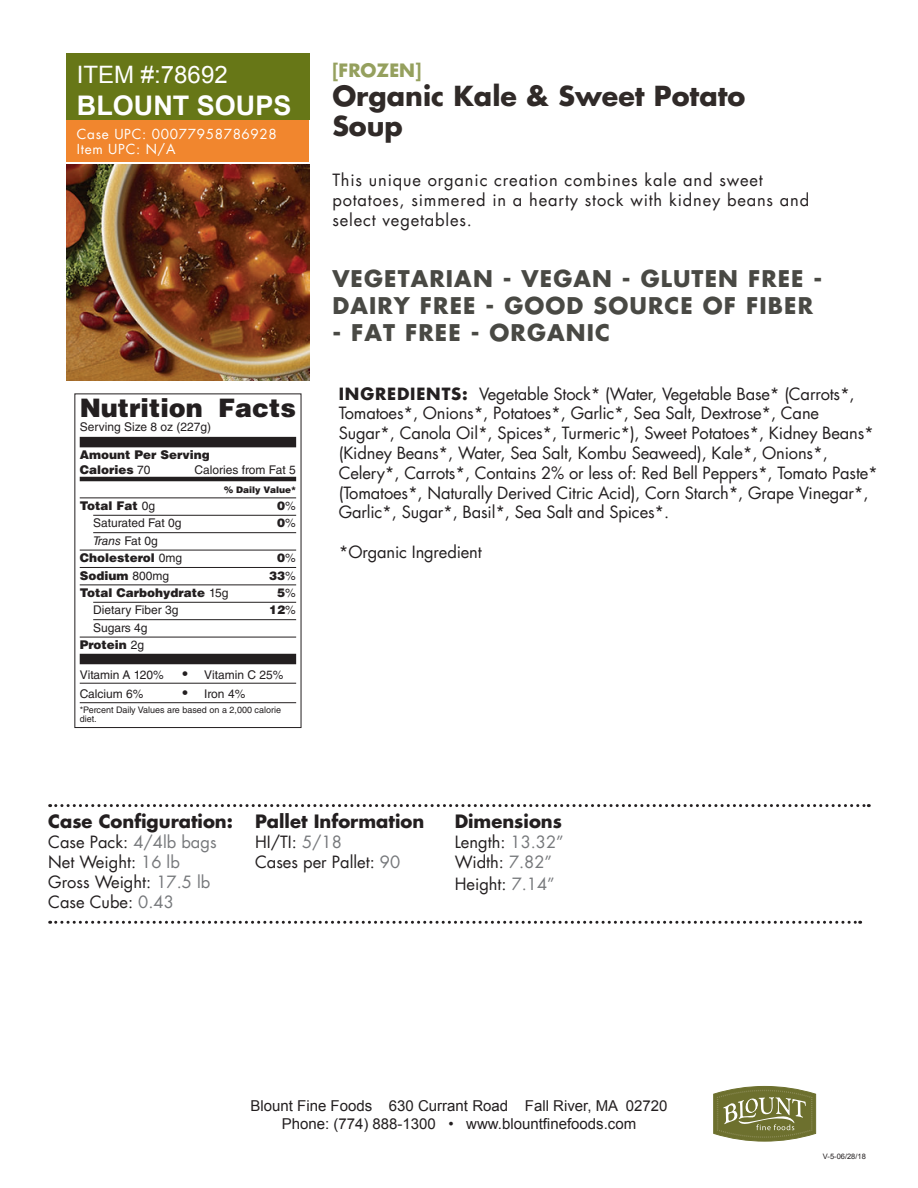
<style>
.page{position:relative;width:918px;height:1188px;background:#fff}
.page>*{position:absolute;margin:0;border:0;box-sizing:border-box;transform-origin:0 0}
.t1{font:700 27px/30px "Futura";color:#302a28}
.t2{font:700 27px "Arial";color:#fff}
.t3{font:900 25.5px "Helvetica LT Std";color:#231f20}
.t4{font:24px "Arial";color:#fff}
.t5{font:700 22.5px/27px "Futura";letter-spacing:.05em;color:#494944}
.t6{font:700 18px "Futura";color:#231f20}
.t7{font:700 18px "Futura";color:#95a05e}
.t8{font:16.5px/19.8px "Futura";letter-spacing:-.01em;color:#231f20}
.t9{font:16.5px/19.8px "Futura";letter-spacing:.05em;color:#231f20}
.t10{font:15px/18px "Arial";color:#231f20;text-align:center}
.t11{font:13.5px/15px "Futura";letter-spacing:.05em;color:#fff}
.t12{font:12px/17.4px "Helvetica LT Std";color:#231f20;text-align:right}
.t13{font:900 12px/14.4px "Helvetica LT Std";color:#231f20}
.t14{font:9px/9px "Helvetica LT Std";color:#231f20}
.t15{font:900 9px "Helvetica LT Std";color:#231f20}
.t16{font:7.5px "Arial";color:#231f20}
.s1{font-weight:400}
.s2{font-weight:400;font-style:italic}
.s3{font-weight:900}
.s4{font-size:15px}
.s5{font-weight:700}
.s6{color:#76787b}
</style>
<div class="page">
<div style="left:66px;top:54px;width:243px;height:66px;background:#677717"></div>
<img style="left:66px;top:164px;width:243px;height:216px">
<svg style="left:713px;top:1086px;width:103px;height:55px;background:#898c57"></svg>
<div style="left:66px;top:120px;width:243px;height:41px;background:#f1862e"></div>
<svg style="left:50px;top:804px;width:819px;height:3px"></svg>
<svg style="left:50px;top:921px;width:811px;height:3px"></svg>
<div style="left:80px;top:437px;width:216px;height:10px;background:#231f20"></div>
<hr style="left:80px;top:477px;width:216px;height:4px;background:#231f20">
<hr style="left:80px;top:498px;width:216px;height:1px;background:#231f20">
<hr style="left:93px;top:515px;width:203px;height:1px;background:#231f20">
<hr style="left:93px;top:532px;width:203px;height:1px;background:#231f20">
<hr style="left:80px;top:550px;width:216px;height:1px;background:#231f20">
<hr style="left:80px;top:567px;width:216px;height:1px;background:#231f20">
<hr style="left:80px;top:585px;width:216px;height:1px;background:#231f20">
<hr style="left:93px;top:602px;width:203px;height:1px;background:#231f20">
<hr style="left:93px;top:619px;width:203px;height:1px;background:#231f20">
<hr style="left:80px;top:637px;width:216px;height:1px;background:#231f20">
<div style="left:80px;top:654px;width:216px;height:10px;background:#231f20"></div>
<hr style="left:80px;top:683px;width:216px;height:1px;background:#231f20">
<hr style="left:80px;top:702px;width:216px;height:1px;background:#231f20">
<h3 class="t4" style="left:77px;top:59px;width:152px">ITEM #:78692</h3>
<h1 class="t2" style="left:77px;top:87px;width:216px">BLOUNT SOUPS</h1>
<p class="t11" style="left:77px;top:126px;width:202px">Case UPC: 00077958786928<br>Item UPC: N/A</p>
<h2 class="t3" style="left:80px;top:391px;width:218px">Nutrition Facts</h2>
<p class="t12" style="left:80px;top:419px;width:133px">Serving Size 8 oz (227g)</p>
<p class="t13" style="left:80px;top:448px;width:132px">Amount Per Serving<br>Calories <span class="s1">70</span></p>
<p class="t12" style="left:195px;top:461px;width:103px">Calories from Fat 5</p>
<p class="t15" style="left:224px;top:484px;width:74px">% Daily Value*</p>
<p class="t13" style="left:80px;top:498px;width:77px">Total Fat <span class="s1">0g</span></p>
<p class="t13" style="left:277px;top:498px;width:20px">0<span class="s1">%</span></p>
<p class="t12" style="left:93px;top:515px;width:90px">Saturated Fat 0g</p>
<p class="t13" style="left:277px;top:516px;width:20px">0<span class="s1">%</span></p>
<p class="t13" style="left:80px;top:532px;width:104px;line-height:17.4px;text-indent:14px"><span class="s2">Trans</span> <span class="s1">Fat 0g<br></span>Cholesterol <span class="s1">0mg</span></p>
<p class="t13" style="left:277px;top:550px;width:20px">0<span class="s1">%</span></p>
<p class="t13" style="left:80px;top:568px;width:91px">Sodium <span class="s1">800mg</span></p>
<p class="t13" style="left:269px;top:568px;width:28px">33<span class="s1">%</span></p>
<p class="t13" style="left:80px;top:585px;width:150px">Total Carbohydrate <span class="s1">15g</span></p>
<p class="t13" style="left:277px;top:585px;width:20px">5<span class="s1">%</span></p>
<p class="t12" style="left:93px;top:602px;width:87px">Dietary Fiber 3g</p>
<p class="t13" style="left:269px;top:603px;width:28px">12<span class="s1">%</span></p>
<p class="t12" style="left:80px;top:619px;width:69px">Sugars 4g<br><span class="s3">Protein</span> 2g</p>
<p class="t12" style="left:80px;top:665px;width:205px;line-height:19.5px;text-align:left">Vitamin A 120% <span class="s4">•</span> Vitamin C 25%<br>Calcium 6%</p>
<p class="t12" style="left:182px;top:685px;width:64px"><span class="s4">•</span> Iron 4%</p>
<p class="t14" style="left:80px;top:705px;width:203px">*Percent Daily Values are based on a 2,000 calorie diet.</p>
<p class="t7" style="left:332px;top:57px;width:91px">[FROZEN]</p>
<h1 class="t1" style="left:332px;top:80px;width:414px">Organic Kale &amp; Sweet Potato<br>Soup</h1>
<p class="t9" style="left:332px;top:170px;width:479px">This unique organic creation combines kale and sweet potatoes, simmered in a hearty stock with kidney beans and select vegetables.</p>
<h3 class="t5" style="left:332px;top:264px;width:492px">VEGETARIAN - VEGAN - GLUTEN FREE -<br>DAIRY FREE - GOOD SOURCE OF FIBER</h3>
<h3 class="t5" style="left:332px;top:318px;width:279px">- FAT FREE - ORGANIC</h3>
<p class="t8" style="left:339px;top:383px;width:541px"><span class="s5">INGREDIENTS:</span> Vegetable Stock* (Water, Vegetable Base* (Carrots*, Tomatoes*, Onions*, Potatoes*, Garlic*, Sea Salt, Dextrose*, Cane Sugar*, Canola Oil*, Spices*, Turmeric*), Sweet Potatoes*, Kidney Beans* (Kidney Beans*, Water, Sea Salt, Kombu Seaweed), Kale*, Onions*, Celery*, Carrots*, Contains 2% or less of: Red Bell Peppers*, Tomato Paste* (Tomatoes*, Naturally Derived Citric Acid), Corn Starch*, Grape Vinegar*, Garlic*, Sugar*, Basil*, Sea Salt and Spices*.</p>
<p class="t8" style="left:339px;top:542px;width:145px">*Organic Ingredient</p>
<p class="t6" style="left:48px;top:809px;width:186px">Case Configuration:</p>
<p class="t8" style="left:48px;top:832px;width:170px">Case Pack: <span class="s6">4/4lb bags<br></span>Net Weight: <span class="s6">16 lb<br></span>Gross Weight: <span class="s6">17.5 lb<br></span>Case Cube: <span class="s6">0.43</span></p>
<p class="t6" style="left:255px;top:809px;width:171px">Pallet Information</p>
<p class="t8" style="left:255px;top:832px;width:147px">HI/TI: <span class="s6">5/18<br></span>Cases per Pallet: <span class="s6">90</span></p>
<p class="t6" style="left:455px;top:809px;width:109px">Dimensions</p>
<p class="t8" style="left:455px;top:832px;width:111px">Length: <span class="s6">13.32”<br></span>Width: <span class="s6">7.82”</span></p>
<p class="t8" style="left:455px;top:873px;width:102px">Height: <span class="s6">7.14”</span></p>
<p class="t10" style="left:251px;top:1097px;width:418px">Blount Fine Foods 630 Currant Road Fall River, MA 02720<br>Phone: (774) 888-1300 • www.blountfinefoods.com</p>
<p class="t16" style="left:823px;top:1151px;width:44px">V-5-06/28/18</p>
</div>
